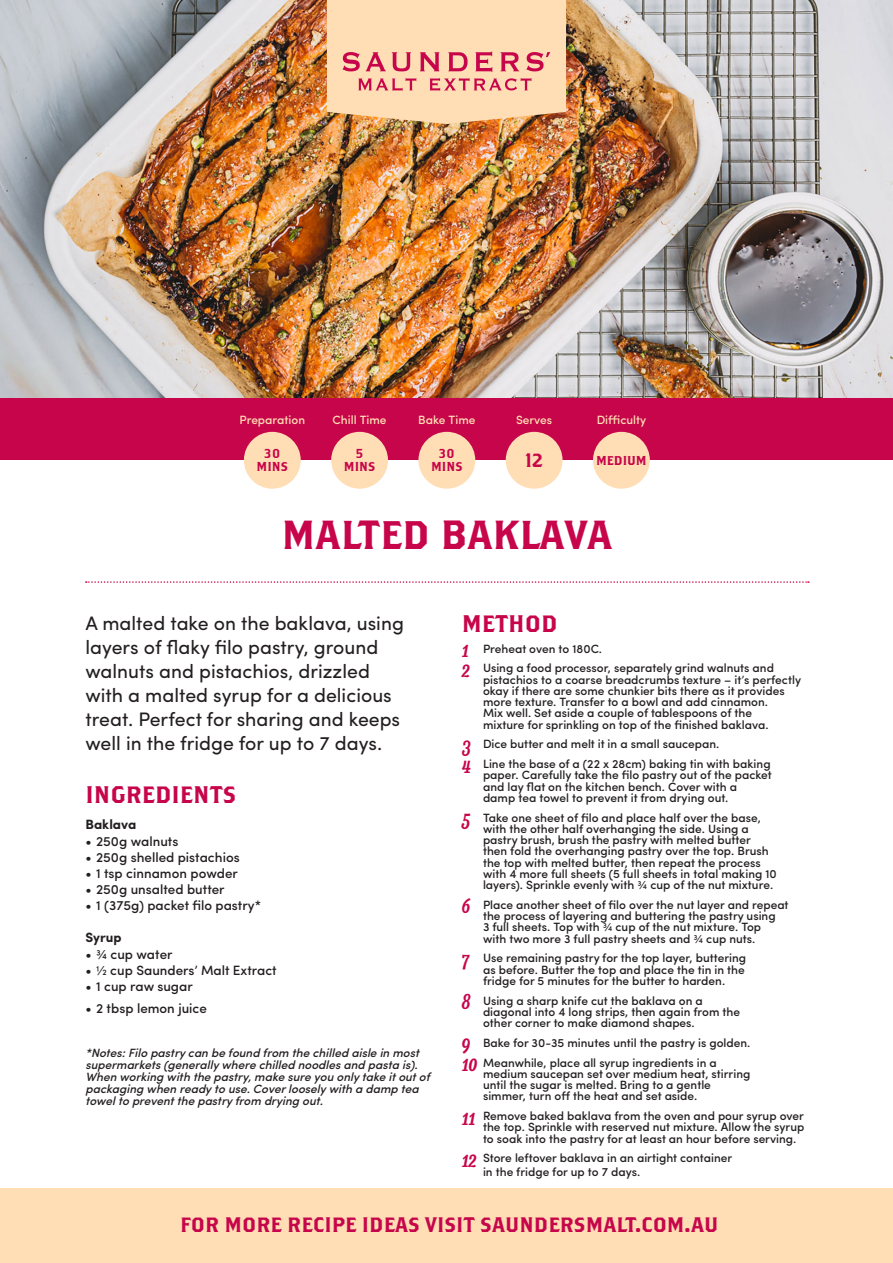
<style>
.page{position:relative;width:893px;height:1263px;background:#fff}
.page>*{position:absolute;margin:0;border:0;box-sizing:border-box;transform-origin:0 0}
.t1{font:40.5px "Brothers";color:#c7054a}
.t2{font:27px "Lavanderia Sturdy";color:#c7054a}
.t3{font:24px "Brothers";color:#c7054a}
.t4{font:21px "Brothers";color:#c7054a}
.t5{font:19.5px/24px "Sofia Pro";color:#231f20}
.t6{font:19.35px "Brothers";color:#c7054a}
.t7{font:500 13.5px "Sofia Pro";color:#231f20}
.t8{font:700 13.5px "Sofia Pro";color:#231f20}
.t9{font:12.9px/12.9px "Brothers";color:#c7054a;text-align:center}
.t10{font:500 12px/11.2px "Sofia Pro";color:#231f20}
.t11{font:italic 500 12px/12px "Sofia Pro";color:#231f20}
.t12{font:500 12px "Sofia Pro";color:#ffdeb5}
</style>
<div class="page">
<img style="left:0;top:0;width:893px;height:399px">
<div style="left:0;top:399px;width:893px;height:61px;background:#c7054a"></div>
<div style="left:0;top:1188px;width:893px;height:75px;background:#ffdeb5"></div>
<svg style="left:86px;top:581px;width:723px;height:2px"></svg>
<svg style="left:327px;top:0;width:239px;height:124px;background:#f8caa8"></svg>
<div style="left:418px;top:432px;width:57px;height:57px;background:#ffdeb5;border-radius:50%"></div>
<div style="left:244px;top:432px;width:57px;height:57px;background:#ffdeb5;border-radius:50%"></div>
<div style="left:331px;top:432px;width:57px;height:57px;background:#ffdeb5;border-radius:50%"></div>
<div style="left:593px;top:432px;width:57px;height:57px;background:#ffdeb5;border-radius:50%"></div>
<div style="left:506px;top:432px;width:57px;height:57px;background:#ffdeb5;border-radius:50%"></div>
<p class="t12" style="left:239px;top:411px;width:67px">Preparation</p>
<p class="t9" style="left:257px;top:447px;width:33px">30<br>MINS</p>
<p class="t12" style="left:333px;top:411px;width:55px">Chill Time</p>
<p class="t9" style="left:344px;top:447px;width:33px">5<br>MINS</p>
<p class="t12" style="left:418px;top:411px;width:59px">Bake Time</p>
<p class="t9" style="left:439px;top:447px;width:18px">30</p>
<p class="t9" style="left:431px;top:460px;width:33px">MINS</p>
<p class="t12" style="left:516px;top:411px;width:38px">Serves</p>
<p class="t6" style="left:525px;top:449px;width:20px">12</p>
<p class="t12" style="left:597px;top:411px;width:51px">Difficulty</p>
<p class="t9" style="left:596px;top:453px;width:52px">MEDIUM</p>
<p class="t1" style="left:282px;top:510px;width:332px">MALTED BAKLAVA</p>
<p class="t5" style="left:85px;top:609px;width:320px">A malted take on the baklava, using layers of flaky filo pastry, ground walnuts and pistachios, drizzled with a malted syrup for a delicious treat. Perfect for sharing and keeps well in the fridge for up to 7 days.</p>
<p class="t3" style="left:85px;top:780px;width:152px">INGREDIENTS</p>
<p class="t8" style="left:85px;top:814px;width:52px">Baklava</p>
<p class="t7" style="left:85px;top:831px;width:95px">• 250g walnuts</p>
<p class="t7" style="left:85px;top:847px;width:156px">• 250g shelled pistachios</p>
<p class="t7" style="left:85px;top:863px;width:154px">• 1 tsp cinnamon powder</p>
<p class="t7" style="left:85px;top:879px;width:141px">• 250g unsalted butter</p>
<p class="t7" style="left:85px;top:895px;width:177px">• 1 (375g) packet filo pastry*</p>
<p class="t8" style="left:85px;top:927px;width:38px">Syrup</p>
<p class="t7" style="left:85px;top:944px;width:89px">• ¾ cup water</p>
<p class="t7" style="left:85px;top:960px;width:193px">• ½ cup Saunders’ Malt Extract</p>
<p class="t7" style="left:85px;top:976px;width:109px">• 1 cup raw sugar</p>
<p class="t7" style="left:85px;top:998px;width:123px">• 2 tbsp lemon juice</p>
<p class="t11" style="left:85px;top:1046px;width:349px">*Notes:Filo pastrycan be found from the chilled aisle in most supermarkets(generallywhere chilled noodlesand pasta is).<br>When working with the pastry,make sure you onlytake itoutof packaging when readyto use.Coverlooselywith a damp tea towelto preventthe pastryfrom drying out.</p>
<p class="t3" style="left:462px;top:609px;width:97px">METHOD</p>
<p class="t2" style="left:462px;top:632px;width:8px">1</p>
<p class="t10" style="left:483px;top:642px;width:121px">Preheat oven to 180C.</p>
<p class="t2" style="left:462px;top:652px;width:10px">2</p>
<p class="t10" style="left:483px;top:662px;width:320px">Using a food processor, separately grind walnuts and pistachios to a coarse breadcrumbs texture – it’s perfectly okay if there are some chunkier bits there as it provides more texture. Transfer to a bowl and add cinnamon.<br>Mix well. Set aside a couple of tablespoons of the<br>mixture for sprinkling on top of the finished baklava.</p>
<p class="t2" style="left:462px;top:728px;width:10px">3</p>
<p class="t10" style="left:483px;top:738px;width:238px">Dice butter and melt it in a small saucepan.</p>
<p class="t2" style="left:462px;top:747px;width:11px">4</p>
<p class="t10" style="left:483px;top:757px;width:290px">Line the base of a (22 x 28cm) baking tin with baking paper. Carefully take the filo pastry out of the packet and lay flat on the kitchen bench. Cover with a damp tea towel to prevent it from drying out.</p>
<p class="t2" style="left:462px;top:801px;width:10px">5</p>
<p class="t10" style="left:483px;top:811px;width:295px">Take one sheet of filo and place half over the base, with the other half overhanging the side. Using a pastry brush, brush the pastry with melted butter then fold the overhanging pastry over the top. Brush the top with melted butter, then repeat the process with 4 more full sheets (5 full sheets in total making 10 layers). Sprinkle evenly with ¾ cup of the nut mixture.</p>
<p class="t2" style="left:462px;top:888px;width:10px">6</p>
<p class="t10" style="left:483px;top:898px;width:307px">Place another sheet of filo over the nut layer and repeat the process of layering and buttering the pastry using<br>3 full sheets. Top with ¾ cup of the nut mixture. Top<br>with two more 3 full pastry sheets and ¾ cup nuts.</p>
<p class="t2" style="left:462px;top:942px;width:9px">7</p>
<p class="t10" style="left:483px;top:952px;width:265px;text-align:justify">Use remaining pastry for the top layer, buttering as before. Butter the top and place the tin in the fridge for 5 minutes for the butter to harden.</p>
<p class="t2" style="left:462px;top:984px;width:10px">8</p>
<p class="t10" style="left:483px;top:994px;width:259px">Using a sharp knife cut the baklava on a diagonal into 4 long strips, then again from the other corner to make diamond shapes.</p>
<p class="t2" style="left:462px;top:1026px;width:10px">9</p>
<p class="t10" style="left:483px;top:1036px;width:269px">Bake for 30-35 minutes until the pastry is golden.</p>
<p class="t2" style="left:462px;top:1046px;width:17px">10</p>
<p class="t10" style="left:483px;top:1056px;width:269px">Meanwhile, place all syrup ingredients in a medium saucepan set over medium heat, stirring until the sugar is melted. Bring to a gentle simmer, turn off the heat and set aside.</p>
<p class="t2" style="left:462px;top:1099px;width:15px">11</p>
<p class="t10" style="left:483px;top:1109px;width:323px;text-align:justify">Remove baked baklava from the oven and pour syrup over the top. Sprinkle with reserved nut mixture. Allow the syrup to soak into the pastry for at least an hour before serving.</p>
<p class="t2" style="left:462px;top:1142px;width:16px">12</p>
<p class="t10" style="left:483px;top:1150px;width:251px;line-height:13.5px">Store leftover baklava in an airtight container in the fridge for up to 7 days.</p>
<p class="t4" style="left:180px;top:1211px;width:540px">FOR MORE RECIPE IDEAS VISIT SAUNDERSMALT.COM.AU</p>
</div>
